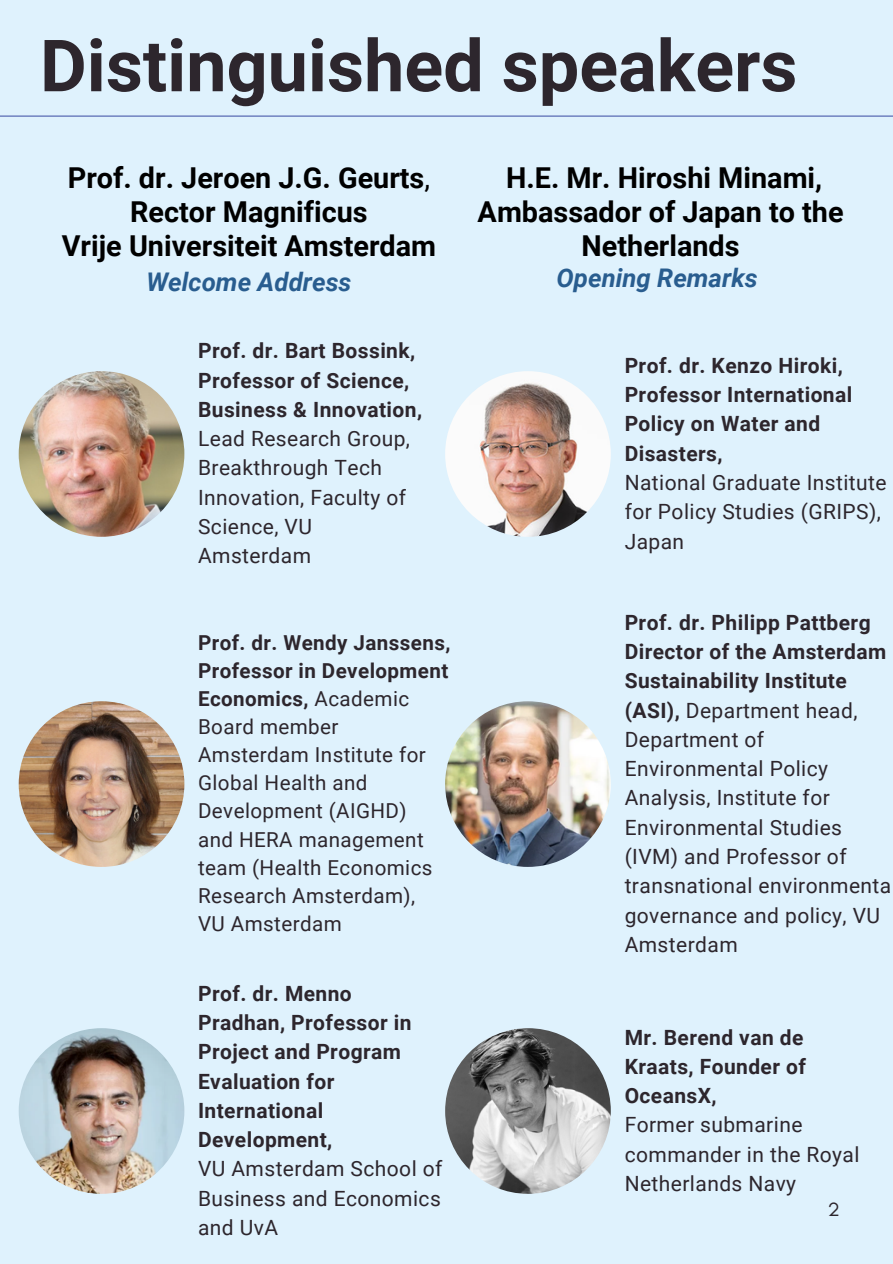
<style>
.page{position:relative;width:893px;height:1264px;background:#fff}
.page>*{position:absolute;margin:0;border:0;box-sizing:border-box;transform-origin:0 0}
.t1{font:700 72px "Roboto";color:#2d262d}
.t2{font:700 28.8px/33.8px "Roboto";color:#000;text-align:center}
.t3{font:italic 700 25.65px "Roboto";color:#295d8f}
.t4{font:21px/29.2px "Roboto";letter-spacing:.02em;color:#2d262d}
.t5{font:700 21px/29.2px "Roboto";letter-spacing:.02em;color:#2d262d}
.t6{font:20.55px/28.2px "Roboto";letter-spacing:.02em;color:#2d262d}
.t7{font:700 20.55px "Roboto";letter-spacing:.02em;color:#2d262d}
.t8{font:19.65px "Glacial Indifference";color:#2d262d}
.s1{font-weight:400}
.s2{font-weight:700}
</style>
<div class="page">
<div style="left:0;top:0;width:892px;height:1263px;background:#dff2fd"></div>
<img style="left:445px;top:371px;width:165px;height:166px;border-radius:50%">
<img style="left:19px;top:371px;width:165px;height:165px;border-radius:50%">
<img style="left:19px;top:701px;width:165px;height:165px;border-radius:50%">
<img style="left:445px;top:701px;width:165px;height:165px;border-radius:50%">
<img style="left:19px;top:1028px;width:165px;height:165px;border-radius:50%">
<img style="left:445px;top:1028px;width:165px;height:165px;border-radius:50%">
<hr style="left:0;top:115px;width:892px;height:2px;background:#4b5cab">
<p class="t1" style="left:40px;top:24px;width:758px">Distinguished speakers</p>
<p class="t2" style="left:62px;top:161px;width:376px">Prof. dr. Jeroen J.G. Geurts<span class="s1">,<br></span>Rector Magnificus<br>Vrije Universiteit Amsterdam</p>
<p class="t3" style="left:146px;top:267px;width:207px">Welcome Address</p>
<p class="t3" style="left:556px;top:263px;width:203px">Opening Remarks</p>
<p class="t2" style="left:477px;top:161px;width:367px">H.E. Mr. Hiroshi Minami,<br>Ambassador of Japan to the<br>Netherlands</p>
<p class="t5" style="left:198px;top:336px;width:219px">Prof. dr. Bart Bossink,</p>
<p class="t5" style="left:198px;top:366px;width:225px">Professor of Science,<br>Business &amp; Innovation,</p>
<p class="t4" style="left:198px;top:424px;width:213px">Lead Research Group,<br>Breakthrough Tech<br>Innovation, Faculty of<br>Science, VU<br>Amsterdam</p>
<p class="t7" style="left:198px;top:630px;width:254px">Prof. dr. Wendy Janssens,</p>
<p class="t6" style="left:198px;top:656px;width:252px"><span class="s2">Professor in Development<br>Economics,</span> Academic<br>Board member<br>Amsterdam Institute for<br>Global Health and<br>Development (AIGHD)</p>
<p class="t6" style="left:198px;top:825px;width:236px">and HERA management team (Health Economics<br>Research Amsterdam),</p>
<p class="t6" style="left:198px;top:909px;width:145px">VU Amsterdam</p>
<p class="t5" style="left:198px;top:978px;width:215px">Prof. dr. Menno<br>Pradhan, Professor in<br>Project and Program<br>Evaluation for<br>International<br>Development,</p>
<p class="t4" style="left:198px;top:1154px;width:246px;text-align:justify">VU Amsterdam School of Business and Economics and UvA</p>
<h3 class="t5" style="left:624px;top:351px;width:219px">Prof. dr. Kenzo Hiroki,</h3>
<p class="t5" style="left:624px;top:380px;width:229px">Professor International<br>Policy on Water and<br>Disasters,</p>
<h2 class="t4" style="left:624px;top:468px;width:263px">National Graduate Institute for Policy Studies (GRIPS),<br>Japan</h2>
<p class="t4" style="left:624px;top:608px;width:268px"><span class="s2">Prof. dr. Philipp Pattberg<br>Director of the Amsterdam<br>Sustainability Institute (ASI),</span> Department head,<br>Department of<br>Environmental Policy<br>Analysis, Institute for<br>Environmental Studies (IVM) and Professor of transnational environmenta governance and policy, VU<br>Amsterdam</p>
<p class="t5" style="left:624px;top:1022px;width:183px">Mr. Berend van de<br>Kraats, Founder of<br>OceansX,</p>
<p class="t4" style="left:624px;top:1110px;width:236px">Former submarine commander in the Royal<br>Netherlands Navy</p>
<p class="t8" style="left:827px;top:1196px;width:14px">2</p>
</div>
